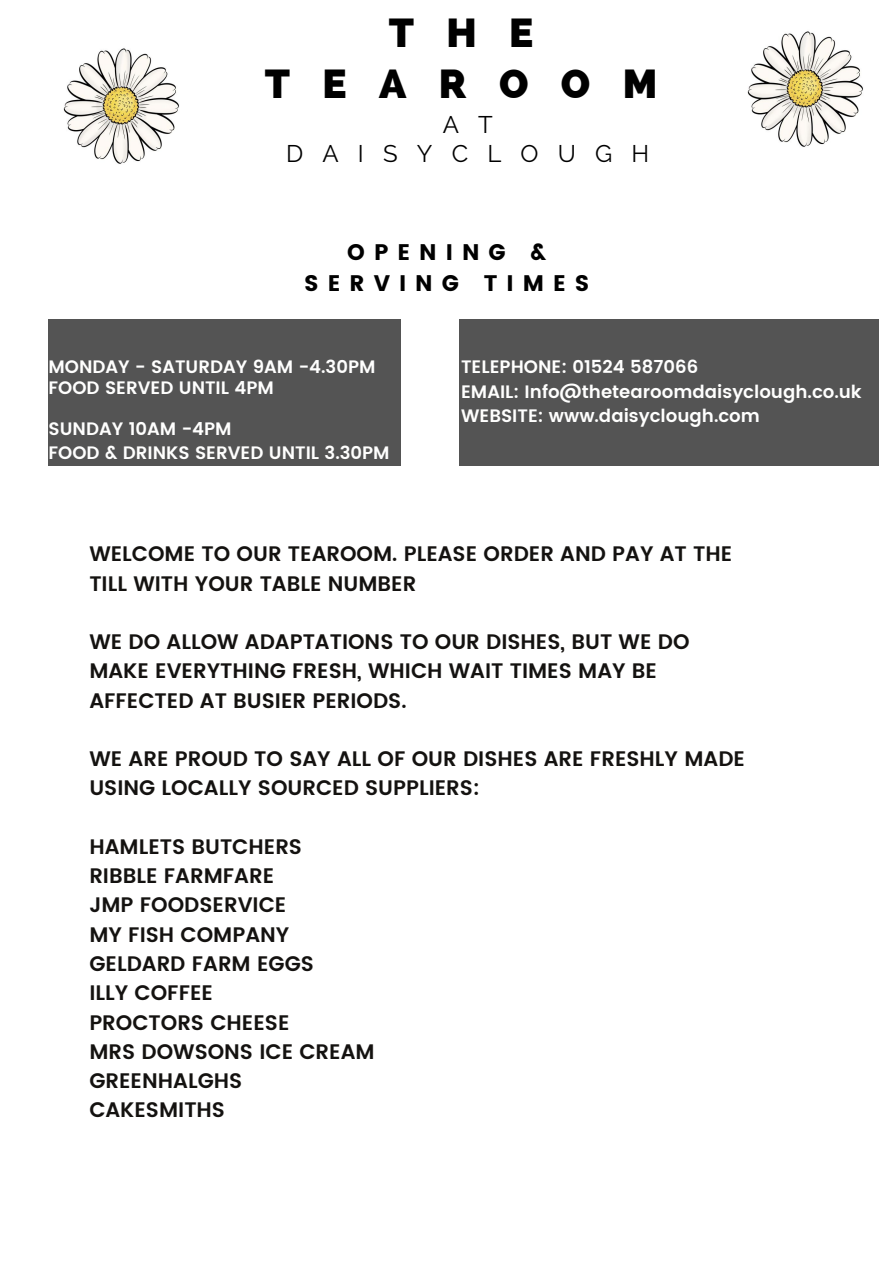
<style>
.page{position:relative;width:894px;height:1264px;background:#fff}
.page>*{position:absolute;margin:0;border:0;box-sizing:border-box;transform-origin:0 0}
.t1{font:800 40.5px/50.7px "Raleway";letter-spacing:.8em;color:#000;text-align:center}
.t2{font:24px/29.2px "Raleway";letter-spacing:.8em;color:#000;text-align:center}
.t3{font:22.5px/31.5px "Poppins";letter-spacing:.4em;color:#000;text-align:center}
.t4{font:600 21px/29.2px "Poppins";color:#141210}
.t5{font:600 18px/24.8px "Poppins";color:#fffffe}
</style>
<div class="page">
<img style="left:747px;top:31px;width:116px;height:116px">
<img style="left:63px;top:48px;width:116px;height:116px">
<div style="left:459px;top:319px;width:419px;height:146px;background:#545454"></div>
<div style="left:48px;top:319px;width:353px;height:146px;background:#545454"></div>
<p class="t1" style="left:265px;top:7px;width:394px">THE<br>TEAROOM</p>
<p class="t2" style="left:286px;top:109px;width:364px">A T<br>DAISYCLOUGH</p>
<h1 class="t3" style="left:304px;top:236px;width:287px">OPENING &amp;<br>SERVING TIMES</h1>
<h4 class="t5" style="left:48px;top:354px;width:328px">MONDAY - SATURDAY 9AM -4.30PM</h4>
<h4 class="t5" style="left:48px;top:375px;width:227px">FOOD SERVED UNTIL 4PM</h4>
<h4 class="t5" style="left:48px;top:416px;width:342px">SUNDAY 10AM -4PM<br>FOOD &amp; DRINKS SERVED UNTIL 3.30PM</h4>
<p class="t5" style="left:461px;top:354px;width:238px">TELEPHONE: 01524 587066</p>
<p class="t5" style="left:461px;top:379px;width:402px">EMAIL: Info@thetearoomdaisyclough.co.uk</p>
<p class="t5" style="left:461px;top:404px;width:300px">WEBSITE: www.daisyclough.com</p>
<h3 class="t4" style="left:89px;top:539px;width:644px">WELCOME TO OUR TEAROOM. PLEASE ORDER AND PAY AT THE<br>TILL WITH YOUR TABLE NUMBER</h3>
<h3 class="t4" style="left:89px;top:627px;width:601px">WE DO ALLOW ADAPTATIONS TO OUR DISHES, BUT WE DO<br>MAKE EVERYTHING FRESH, WHICH WAIT TIMES MAY BE<br>AFFECTED AT BUSIER PERIODS.</h3>
<h3 class="t4" style="left:89px;top:744px;width:657px">WE ARE PROUD TO SAY ALL OF OUR DISHES ARE FRESHLY MADE<br>USING LOCALLY SOURCED SUPPLIERS:</h3>
<h3 class="t4" style="left:89px;top:832px;width:287px">HAMLETS BUTCHERS<br>RIBBLE FARMFARE<br>JMP FOODSERVICE<br>MY FISH COMPANY<br>GELDARD FARM EGGS<br>ILLY COFFEE<br>PROCTORS CHEESE<br>MRS DOWSONS ICE CREAM<br>GREENHALGHS<br>CAKESMITHS</h3>
</div>
